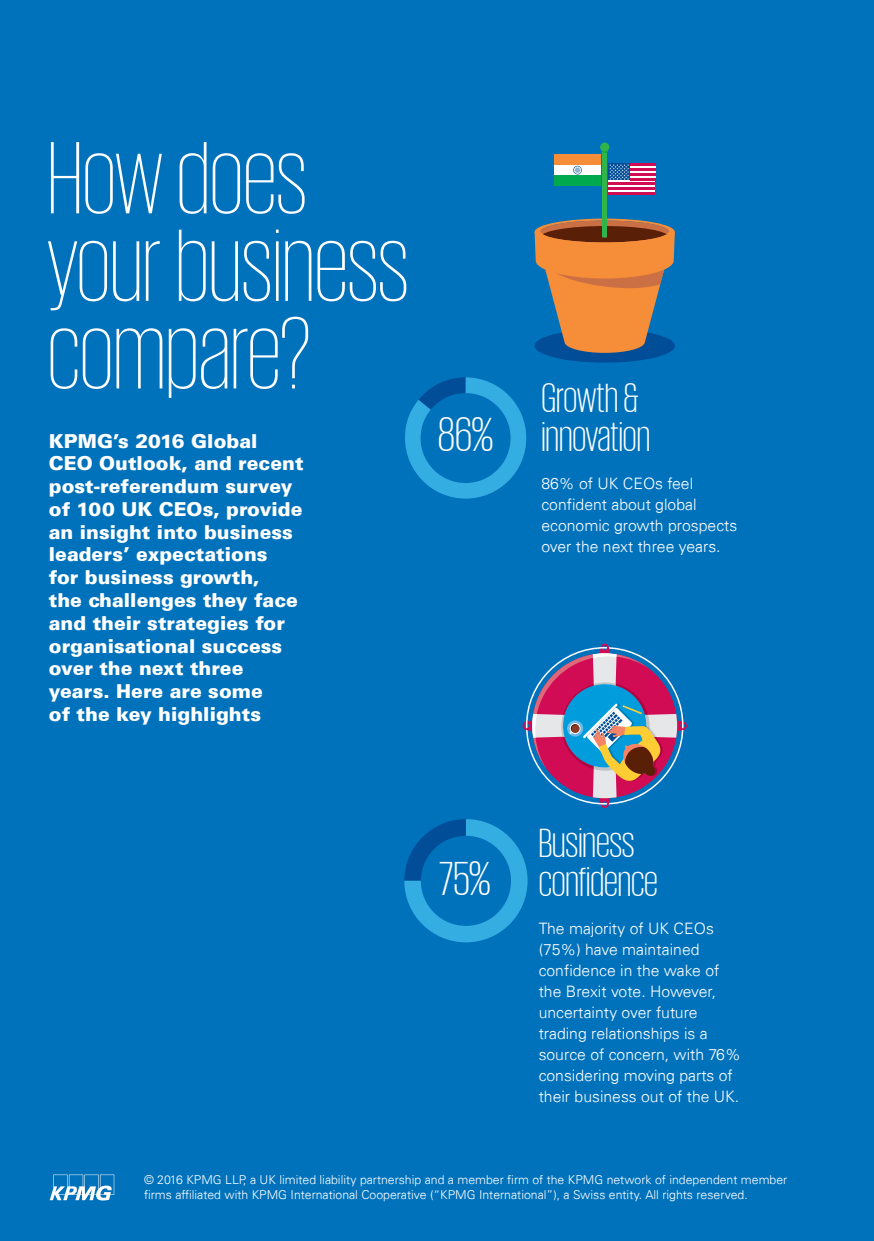
<style>
.page{position:relative;width:874px;height:1241px;background:#fff}
.page>*{position:absolute;margin:0;border:0;box-sizing:border-box;transform-origin:0 0}
.t1{font:200 105px/87.5px "KPMG";color:#fff}
.t2{font:300 49.35px "KPMG";color:#fff}
.t3{font:300 49.18px "KPMG";color:#fff}
.t4{font:300 42px/38.5px "KPMG";color:#fff}
.t5{font:900 19.25px/22.8px "Univers 75";color:#fff}
.t6{font:300 15.75px/21px "Univers 45";color:#fff}
.t7{font:300 12.25px/14.7px "Univers 45";color:#fff}
</style>
<div class="page">
<div style="left:0;top:0;width:873px;height:1240px;background:#0072bc"></div>
<svg style="left:50px;top:1174px;width:64px;height:26px"></svg>
<svg style="left:522px;top:643px;width:164px;height:164px"></svg>
<div style="left:534px;top:329px;width:140px;height:33px;background:#014d97;border-radius:50%"></div>
<hr style="left:602px;top:148px;width:4px;height:89px;background:#31b44a">
<svg style="left:534px;top:218px;width:140px;height:135px"></svg>
<div style="left:554px;top:154px;width:46px;height:11px;background:#f68d38"></div>
<div style="left:554px;top:165px;width:46px;height:10px;background:#fff"></div>
<div style="left:554px;top:175px;width:46px;height:11px;background:#00a94d"></div>
<svg style="left:573px;top:166px;width:8px;height:8px"></svg>
<div style="left:600px;top:142px;width:9px;height:10px;background:#31b44a;border-radius:50%"></div>
<hr style="left:629px;top:163px;width:26px;height:3px;background:#d20c54">
<hr style="left:629px;top:166px;width:26px;height:2px;background:#fff">
<hr style="left:629px;top:171px;width:26px;height:2px;background:#fff">
<hr style="left:629px;top:175px;width:26px;height:3px;background:#fff">
<hr style="left:608px;top:180px;width:47px;height:3px;background:#fff">
<hr style="left:608px;top:185px;width:47px;height:2px;background:#fff">
<hr style="left:608px;top:190px;width:47px;height:2px;background:#fff">
<hr style="left:629px;top:168px;width:26px;height:3px;background:#d20c54">
<hr style="left:629px;top:173px;width:26px;height:2px;background:#d20c54">
<hr style="left:629px;top:178px;width:26px;height:2px;background:#d20c54">
<hr style="left:608px;top:183px;width:47px;height:2px;background:#d20c54">
<hr style="left:608px;top:187px;width:47px;height:3px;background:#d20c54">
<hr style="left:608px;top:192px;width:47px;height:3px;background:#d20c54">
<svg style="left:608px;top:163px;width:21px;height:17px"></svg>
<svg style="left:609px;top:164px;width:19px;height:16px"></svg>
<svg style="left:405px;top:377px;width:121px;height:121px"></svg>
<div style="left:420px;top:393px;width:90px;height:90px;background:#0072bc;border-radius:50%"></div>
<svg style="left:404px;top:819px;width:123px;height:123px"></svg>
<div style="left:420px;top:835px;width:90px;height:90px;background:#0072bc;border-radius:50%"></div>
<h1 class="t1" style="left:48px;top:132px;width:363px">How does your business compare?</h1>
<p class="t5" style="left:49px;top:429px;width:256px">KPMG’s 2016 Global<br>CEO Outlook, and recent post-referendum survey of 100 UK CEOs, provide an insight into business leaders’ expectations<br>for business growth,<br>the challenges they face and their strategies for organisational success over the next three years. Here are some<br>of the key highlights</p>
<h2 class="t2" style="left:437px;top:410px;width:57px">86%</h2>
<h3 class="t3" style="left:439px;top:854px;width:53px">75%</h3>
<h3 class="t4" style="left:541px;top:378px;width:110px">Growth &amp; innovation</h3>
<p class="t6" style="left:541px;top:473px;width:197px">86% of UK CEOs feel confident about global economic growth prospects over the next three years.</p>
<h3 class="t4" style="left:538px;top:822px;width:120px">Business confidence</h3>
<p class="t6" style="left:538px;top:917px;width:203px">The majority of UK CEOs (75%) have maintained confidence in the wake of the Brexit vote. However, uncertainty over future trading relationships is a source of concern, with 76% considering moving parts of their business out of the UK.</p>
<p class="t7" style="left:144px;top:1171px;width:644px">© 2016 KPMG LLP, a UK limited liability partnership and a member firm of the KPMG network of independent member firms affiliated with KPMG International Cooperative (“KPMG International”), a Swiss entity. All rights reserved.</p>
</div>
